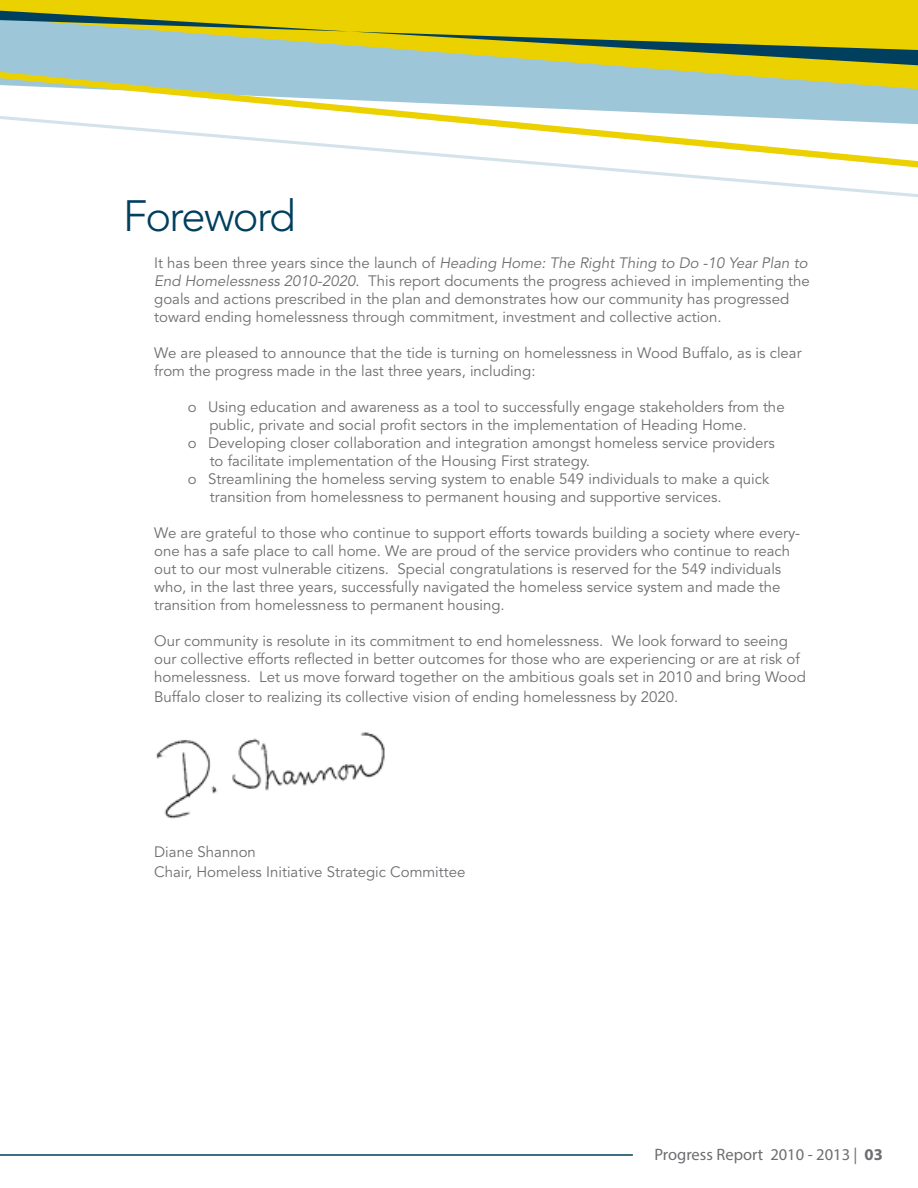
<style>
.page{position:relative;width:918px;height:1188px;background:#fff}
.page>*{position:absolute;margin:0;border:0;box-sizing:border-box;transform-origin:0 0}
.t1{font:300 43.5px "Avenir LT Std";letter-spacing:-.04em;color:#003f5e}
.t2{font:16.5px "Myriad Pro";color:#6d6e71}
.t3{font:15px/18px "Avenir LT Std";color:#6d6e71}
.s1{font-style:italic}
.s2{font-weight:700}
</style>
<div class="page">
<img style="left:156px;top:732px;width:229px;height:87px">
<hr style="left:0;top:1154px;width:633px;height:2px;background:#003f5e">
<svg style="left:0;top:0;width:918px;height:72px;background:#d6cd3b"></svg>
<svg style="left:0;top:72px;width:918px;height:44px;fill:#9ec6d9"></svg>
<svg style="left:0;top:116px;width:918px;height:81px"></svg>
<svg style="left:0;top:11px;width:918px;height:54px;background:#b9bc49"></svg>
<h1 class="t1" style="left:123px;top:191px;width:174px">Foreword</h1>
<p class="t3" style="left:154px;top:255px;width:657px">It has been three years since the launch of <span class="s1">Heading Home: The Right Thing to Do -10 Year Plan to End Homelessness 2010-2020</span>. This report documents the progress achieved in implementing the goals and actions prescribed in the plan and demonstrates how our community has progressed toward ending homelessness through commitment, investment and collective action.</p>
<p class="t3" style="left:154px;top:345px;width:649px">We are pleased to announce that the tide is turning on homelessness in Wood Buffalo, as is clear from the progress made in the last three years, including:</p>
<p class="t3" style="left:188px;top:399px;width:598px">o Using education and awareness as a tool to successfully engage stakeholders from the</p>
<p class="t3" style="left:209px;top:417px;width:539px">public, private and social profit sectors in the implementation of Heading Home.</p>
<p class="t3" style="left:188px;top:435px;width:588px">o Developing closer collaboration and integration amongst homeless service providers</p>
<p class="t3" style="left:210px;top:453px;width:382px">to facilitate implementation of the Housing First strategy.</p>
<p class="t3" style="left:188px;top:471px;width:583px">o Streamlining the homeless serving system to enable 549 individuals to make a quick</p>
<p class="t3" style="left:210px;top:489px;width:513px">transition from homelessness to permanent housing and supportive services.</p>
<p class="t3" style="left:154px;top:525px;width:648px">We are grateful to those who continue to support efforts towards building a society where every&shy;one has a safe place to call home. We are proud of the service providers who continue to reach out to our most vulnerable citizens. Special congratulations is reserved for the 549 individuals who, in the last three years, successfully navigated the homeless service system and made the transition from homelessness to permanent housing.</p>
<p class="t3" style="left:154px;top:633px;width:653px">Our community is resolute in its commitment to end homelessness. We look forward to seeing our collective efforts reflected in better outcomes for those who are experiencing or are at risk of homelessness. Let us move forward together on the ambitious goals set in 2010 and bring Wood</p>
<p class="t3" style="left:154px;top:688px;width:526px">Buffalo closer to realizing its collective vision of ending homelessness by 2020.</p>
<p class="t3" style="left:154px;top:842px;width:313px;line-height:19.8px">Diane Shannon<br>Chair, Homeless Initiative Strategic Committee</p>
<p class="t2" style="left:654px;top:1144px;width:230px">Progress Report 2010 - 2013 | <span class="s2">03</span></p>
</div>
